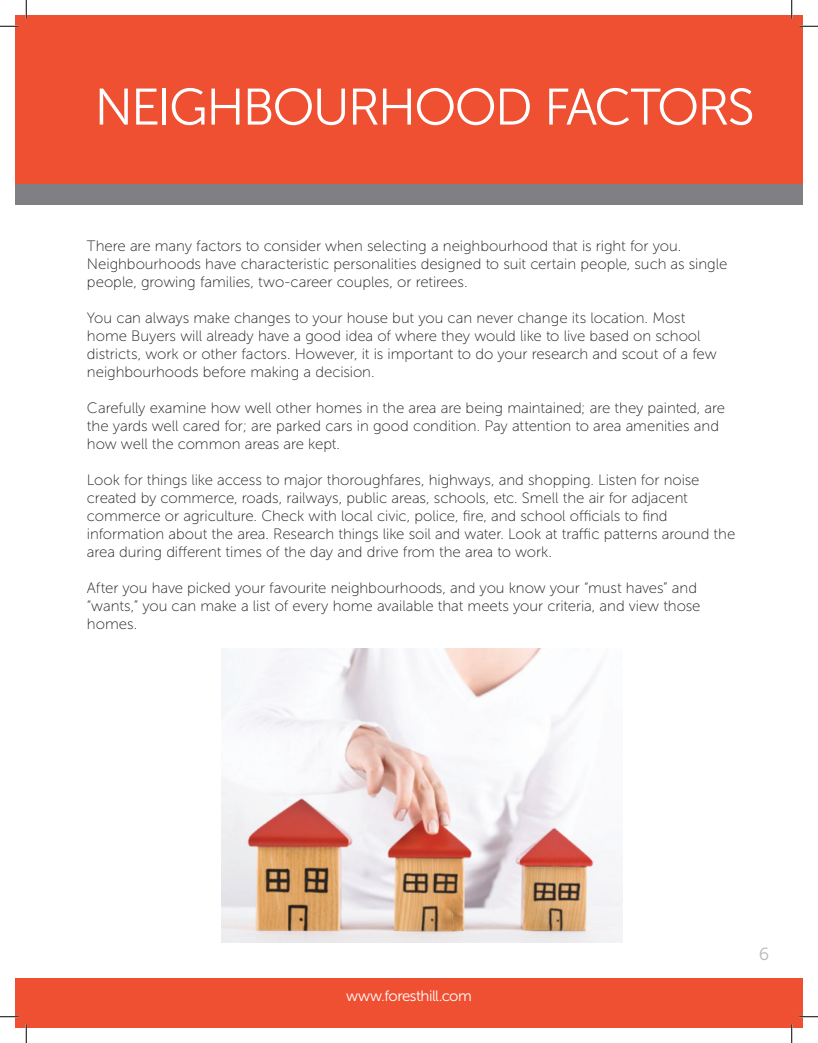
<style>
.page{position:relative;width:818px;height:1043px;background:#fff}
.page>*{position:absolute;margin:0;border:0;box-sizing:border-box;transform-origin:0 0}
.t1{font:51.25px "Museo Sans 300";letter-spacing:-.04em;color:#fff}
.t2{font:17.5px "Museo Sans 300";color:#bbb8b7}
.t3{font:15px/18px "Museo Sans 100";letter-spacing:-.005em;color:#231f20}
.t4{font:15px "Museo Sans 300";letter-spacing:-.03em;color:#fff}
</style>
<div class="page">
<div style="left:15px;top:978px;width:787px;height:50px;background:#f05032"></div>
<div style="left:15px;top:15px;width:787px;height:172px;background:#ef5032"></div>
<div style="left:15px;top:184px;width:787px;height:21px;background:#807f84"></div>
<img style="left:221px;top:648px;width:401px;height:294px">
<svg style="left:0;top:25px;width:19px;height:2px"></svg>
<svg style="left:799px;top:25px;width:19px;height:2px"></svg>
<svg style="left:0;top:1016px;width:19px;height:1px"></svg>
<svg style="left:799px;top:1015px;width:19px;height:2px"></svg>
<svg style="left:25px;top:0;width:2px;height:19px"></svg>
<svg style="left:25px;top:1024px;width:2px;height:18px"></svg>
<svg style="left:791px;top:0;width:1px;height:19px"></svg>
<svg style="left:791px;top:1024px;width:1px;height:18px"></svg>
<h1 class="t1" style="left:94px;top:79px;width:661px">NEIGHBOURHOOD FACTORS</h1>
<p class="t3" style="left:87px;top:237px;width:641px">There are many factors to consider when selecting a neighbourhood that is right for you.<br>Neighbourhoods have characteristic personalities designed to suit certain people, such as single people, growing families, two-career couples, or retirees.</p>
<p class="t3" style="left:87px;top:309px;width:631px">You can always make changes to your house but you can never change its location. Most home Buyers will already have a good idea of where they would like to live based on school districts, work or other factors. However, it is important to do your research and scout of a few neighbourhoods before making a decision.</p>
<p class="t3" style="left:87px;top:399px;width:639px">Carefully examine how well other homes in the area are being maintained; are they painted, are the yards well cared for; are parked cars in good condition. Pay attention to area amenities and how well the common areas are kept.</p>
<p class="t3" style="left:87px;top:471px;width:649px">Look for things like access to major thoroughfares, highways, and shopping. Listen for noise created by commerce, roads, railways, public areas, schools, etc. Smell the air for adjacent commerce or agriculture. Check with local civic, police, fire, and school officials to find information about the area. Research things like soil and water. Look at traffic patterns around the area during different times of the day and drive from the area to work.</p>
<p class="t3" style="left:87px;top:579px;width:615px">After you have picked your favourite neighbourhoods, and you know your “must haves” and “wants,” you can make a list of every home available that meets your criteria, and view those homes.</p>
<p class="t4" style="left:346px;top:987px;width:127px">www.foresthill.com</p>
<p class="t2" style="left:758px;top:944px;width:12px">6</p>
</div>
